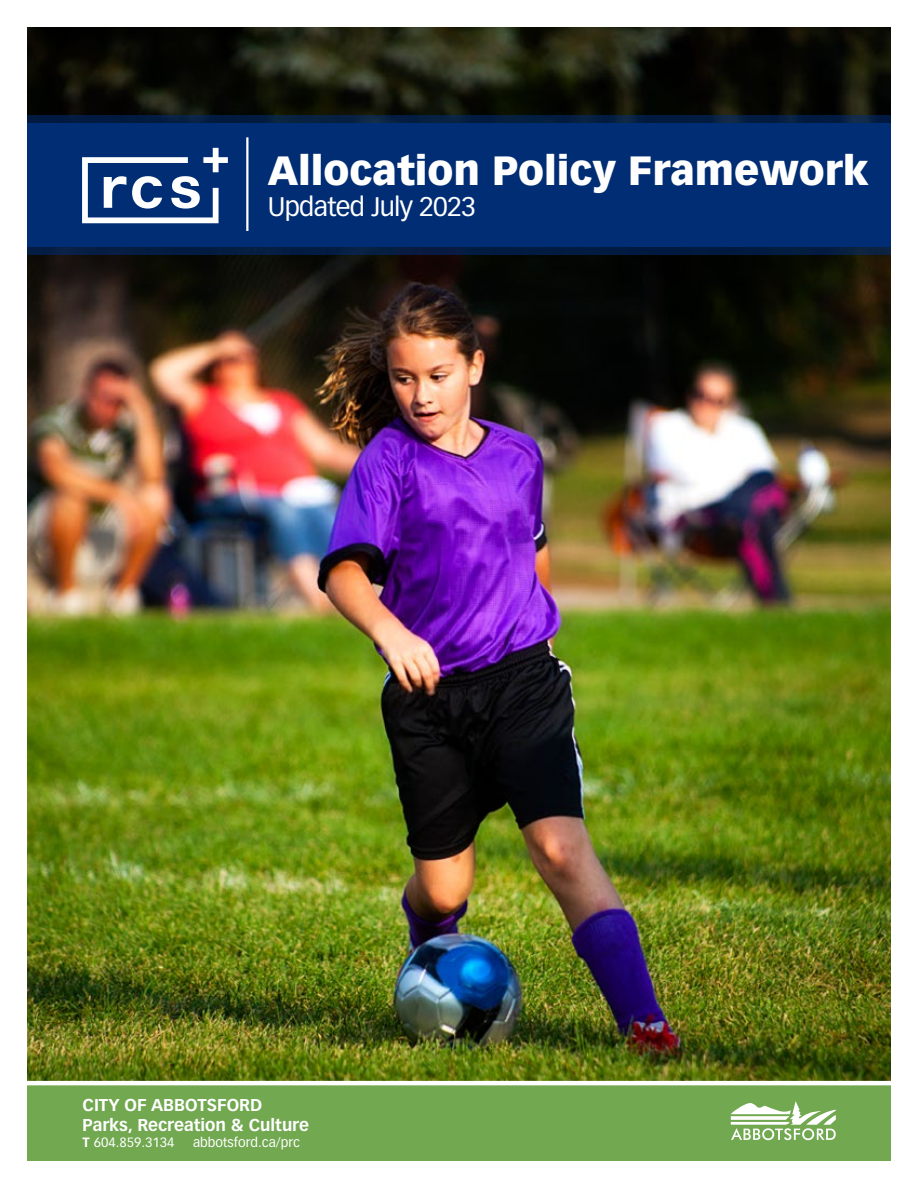
<style>
.page{position:relative;width:918px;height:1188px;background:#fff}
.page>*{position:absolute;margin:0;border:0;box-sizing:border-box;transform-origin:0 0}
.t1{font:900 40.05px "Vectora LT Std";color:#fff}
.t2{font:26.4px "Vectora LT Std";letter-spacing:-.025em;color:#fff}
.t3{font:700 16.8px/20.2px "Vectora LT Std";color:#fff}
.t4{font:13.2px "Vectora LT Std";color:#fff}
.s1{font-weight:700}
</style>
<div class="page">
<img style="left:27px;top:27px;width:864px;height:1054px">
<div style="left:27px;top:115px;width:864px;height:140px;background:#031c41"></div>
<div style="left:27px;top:123px;width:864px;height:124px;background:#002d74"></div>
<div style="left:27px;top:1084px;width:864px;height:77px;background:#71a850"></div>
<hr style="left:27px;top:1081px;width:864px;height:4px;background:#fff">
<svg style="left:731px;top:1101px;width:105px;height:39px"></svg>
<hr style="left:246px;top:137px;width:2px;height:94px;background:#fff">
<svg style="left:82px;top:148px;width:146px;height:75px"></svg>
<h1 class="t1" style="left:268px;top:146px;width:602px">Allocation Policy Framework</h1>
<h2 class="t2" style="left:268px;top:191px;width:210px">Updated July 2023</h2>
<p class="t3" style="left:82px;top:1095px;width:228px">CITY OF ABBOTSFORD<br>Parks, Recreation &amp; Culture</p>
<p class="t4" style="left:82px;top:1135px;width:94px"><span class="s1">T</span> 604.859.3134</p>
<p class="t4" style="left:193px;top:1135px;width:109px">abbotsford.ca/prc</p>
</div>
